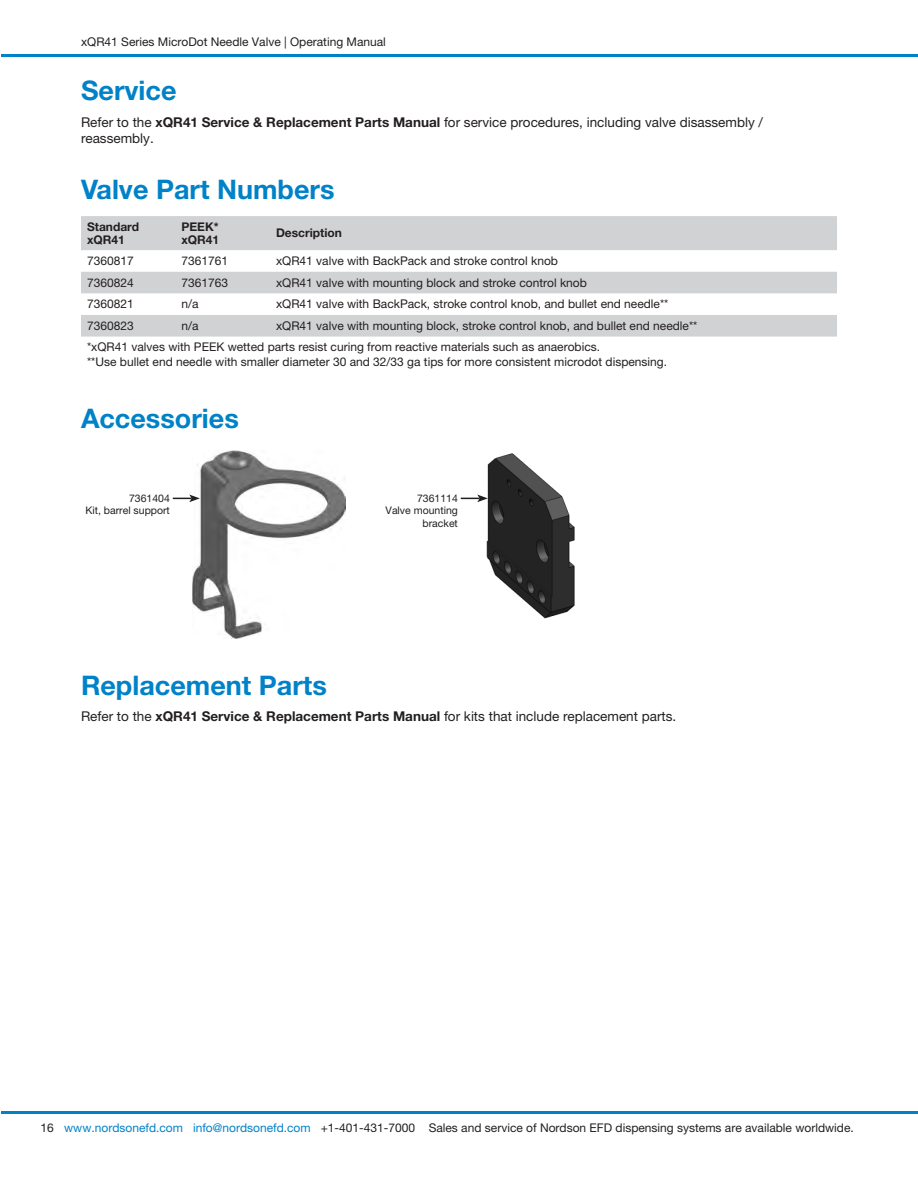
<style>
.page{position:relative;width:918px;height:1188px;background:#fff}
.page>*{position:absolute;margin:0;border:0;box-sizing:border-box;transform-origin:0 0}
.EFD-Head-Lev1{font:700 27px "Helvetica Neue LT Pro";color:#0082c8}
.EFD-BodyText-9L{font:13.5px/16.2px "Helvetica Neue LT Pro";color:#231f20}
.EFD-TableText-8L{font:12px "Helvetica Neue LT Pro";color:#231f20}
.EFD-TableText-8LB{font:700 12px/13.5px "Helvetica Neue LT Pro";color:#231f20}
.EFD-Callout-7R{font:10.5px/12.6px "Helvetica Neue LT Pro";color:#231f20;text-align:right}
.s1{font-weight:700}
.s2{color:#0082c8}
</style>
<div class="page">
<hr style="left:1px;top:1112px;width:917px;height:2px;background:#0082c8">
<hr style="left:1px;top:54px;width:917px;height:2px;background:#0082c8">
<svg style="left:81px;top:216px;width:756px;height:121px;fill:#d1d2d4"></svg>
<img style="left:193px;top:451px;width:152px;height:188px">
<svg style="left:173px;top:495px;width:27px;height:7px"></svg>
<img style="left:486px;top:453px;width:89px;height:166px">
<svg style="left:461px;top:495px;width:27px;height:7px"></svg>
<p class="EFD-TableText-8L" style="left:81px;top:35px;width:306px">xQR41 Series MicroDot Needle Valve | Operating Manual</p>
<p class="EFD-Head-Lev1" style="left:81px;top:74px;width:97px">Service</p>
<p class="EFD-BodyText-9L" style="left:81px;top:114px;width:684px">Refer to the <span class="s1">xQR41 Service &amp; Replacement Parts Manual</span> for service procedures, including valve disassembly / reassembly.</p>
<p class="EFD-Head-Lev1" style="left:81px;top:172px;width:255px">Valve Part Numbers</p>
<p class="EFD-TableText-8LB" style="left:87px;top:219px;width:54px">Standard xQR41</p>
<p class="EFD-TableText-8LB" style="left:182px;top:219px;width:39px">PEEK*</p>
<p class="EFD-TableText-8LB" style="left:276px;top:226px;width:67px">Description</p>
<p class="EFD-TableText-8LB" style="left:182px;top:233px;width:39px">xQR41</p>
<p class="EFD-TableText-8L" style="left:87px;top:254px;width:48px">7360817</p>
<p class="EFD-TableText-8L" style="left:182px;top:254px;width:48px">7361761</p>
<p class="EFD-TableText-8L" style="left:276px;top:254px;width:284px">xQR41 valve with BackPack and stroke control knob</p>
<p class="EFD-TableText-8L" style="left:87px;top:275px;width:48px">7360824</p>
<p class="EFD-TableText-8L" style="left:182px;top:275px;width:48px">7361763</p>
<p class="EFD-TableText-8L" style="left:276px;top:275px;width:312px">xQR41 valve with mounting block and stroke control knob</p>
<p class="EFD-TableText-8L" style="left:87px;top:297px;width:48px">7360821</p>
<p class="EFD-TableText-8L" style="left:182px;top:297px;width:19px">n/a</p>
<p class="EFD-TableText-8L" style="left:276px;top:297px;width:394px">xQR41 valve with BackPack, stroke control knob, and bullet end needle**</p>
<p class="EFD-TableText-8L" style="left:87px;top:319px;width:48px">7360823</p>
<p class="EFD-TableText-8L" style="left:182px;top:319px;width:19px">n/a</p>
<p class="EFD-TableText-8L" style="left:276px;top:319px;width:423px">xQR41 valve with mounting block, stroke control knob, and bullet end needle**</p>
<p class="EFD-TableText-8L" style="left:87px;top:340px;width:515px">*xQR41 valves with PEEK wetted parts resist curing from reactive materials such as anaerobics.</p>
<p class="EFD-TableText-8L" style="left:87px;top:354px;width:582px">**Use bullet end needle with smaller diameter 30 and 32/33 ga tips for more consistent microdot dispensing.</p>
<p class="EFD-Head-Lev1" style="left:81px;top:401px;width:159px">Accessories</p>
<p class="EFD-Callout-7R" style="left:129px;top:492px;width:42px">7361404</p>
<p class="EFD-Callout-7R" style="left:85px;top:504px;width:86px">Kit, barrel support</p>
<p class="EFD-Callout-7R" style="left:417px;top:492px;width:42px">7361114</p>
<p class="EFD-Callout-7R" style="left:386px;top:504px;width:74px">Valve mounting bracket</p>
<p class="EFD-Head-Lev1" style="left:81px;top:668px;width:247px">Replacement Parts</p>
<p class="EFD-BodyText-9L" style="left:81px;top:708px;width:597px">Refer to the <span class="s1">xQR41 Service &amp; Replacement Parts Manual</span> for kits that include replacement parts.</p>
<p class="EFD-TableText-8L" style="left:41px;top:1121px;width:15px">16</p>
<p class="EFD-TableText-8L" style="left:64px;top:1121px;width:791px"><span class="s2">www.nordsonefd.com info@nordsonefd.com</span> +1-401-431-7000 Sales and service of Nordson EFD dispensing systems are available worldwide.</p>
</div>
